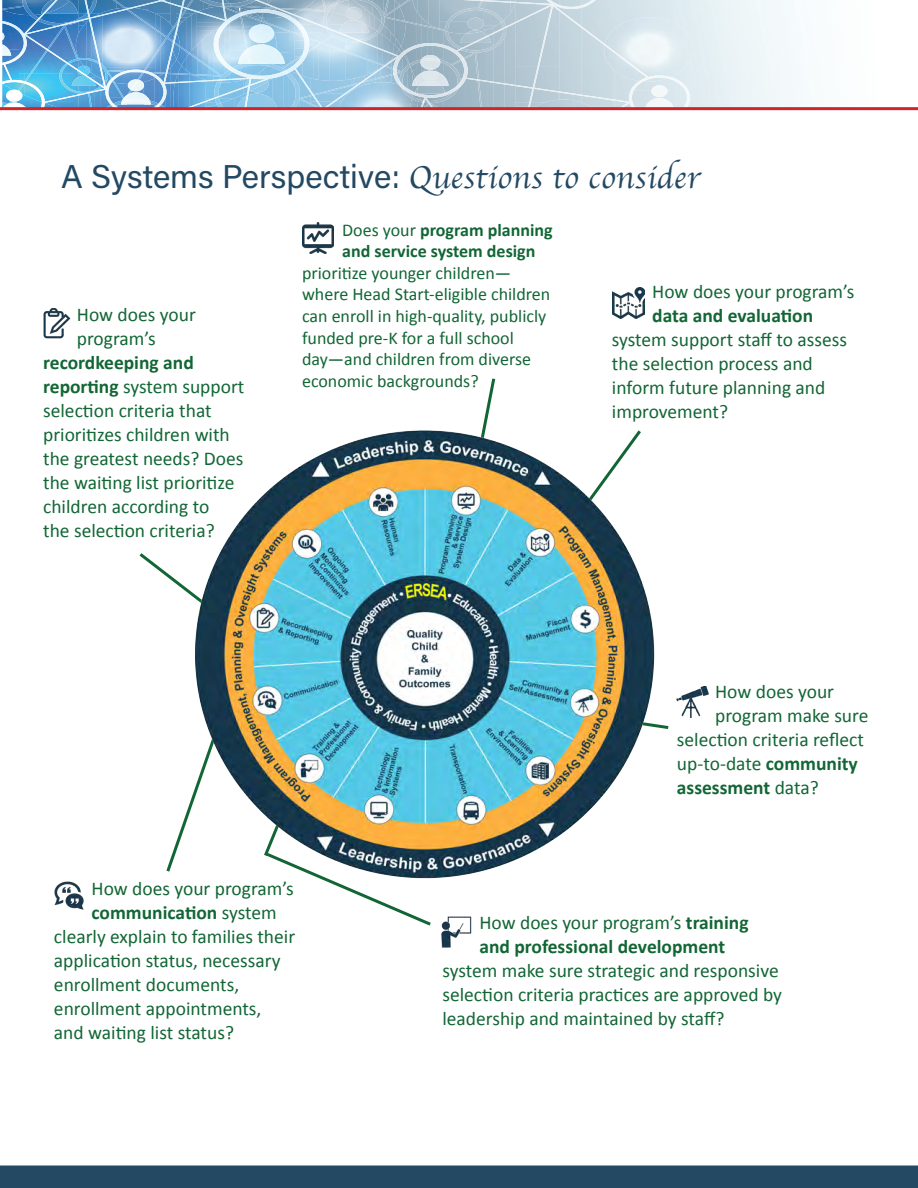
<style>
.page{position:relative;width:918px;height:1188px;background:#fff}
.page>*{position:absolute;margin:0;border:0;box-sizing:border-box;transform-origin:0 0}
.t1{font:33px "Acumin Variable Concept";color:#234963}
.t2{font:19.5px "Calibri";color:#126635}
.t3{font:700 19.5px "Calibri";color:#126635}
.t4{font:18px "Calibri";color:#126635}
.t5{font:700 18px "Calibri";color:#126635}
.s1{font-family:"Apple Chancery"}
.s2{font-weight:700}
.s3{font-weight:400}
</style>
<div class="page">
<svg style="left:482px;top:378px;width:14px;height:52px"></svg>
<svg style="left:347px;top:890px;width:84px;height:36px"></svg>
<div style="left:541px;top:0;width:40px;height:100px;background:#bed0da"></div>
<img style="left:670px;top:18px;width:5px;height:3px">
<img style="left:605px;top:30px;width:5px;height:4px">
<img style="left:609px;top:77px;width:6px;height:22px">
<img style="left:541px;top:5px;width:11px;height:8px">
<img style="left:548px;top:13px;width:4px;height:14px">
<img style="left:543px;top:19px;width:6px;height:31px">
<img style="left:541px;top:42px;width:2px;height:31px">
<svg style="left:554px;top:91px;width:11px;height:2px"></svg>
<img style="left:541px;top:88px;width:13px;height:4px">
<img style="left:565px;top:92px;width:16px;height:4px">
<img style="left:602px;top:96px;width:6px;height:4px">
<svg style="left:608px;top:99px;width:21px;height:8px"></svg>
<img style="left:541px;top:2px;width:6px;height:3px">
<img style="left:552px;top:4px;width:53px;height:41px">
<img style="left:547px;top:0;width:49px;height:9px">
<img style="left:629px;top:77px;width:61px;height:30px">
<img style="left:651px;top:85px;width:17px;height:12px">
<img style="left:645px;top:98px;width:29px;height:9px">
<img style="left:541px;top:100px;width:40px;height:7px">
<svg style="left:581px;top:95px;width:21px;height:12px"></svg>
<img style="left:615px;top:21px;width:11px;height:23px">
<img style="left:610px;top:28px;width:5px;height:16px">
<img style="left:604px;top:34px;width:6px;height:10px">
<img style="left:604px;top:44px;width:44px;height:33px">
<img style="left:639px;top:75px;width:32px;height:7px">
<svg style="left:2px;top:0;width:539px;height:107px;background:#97bed9"></svg>
<hr style="left:0;top:107px;width:918px;height:3px;background:#d1232a">
<div style="left:0;top:1166px;width:918px;height:22px;background:#234963"></div>
<svg style="left:139px;top:553px;width:31px;height:26px"></svg>
<img style="left:170px;top:430px;width:507px;height:460px">
<img style="left:43px;top:308px;width:27px;height:30px">
<img style="left:302px;top:222px;width:31px;height:31px">
<img style="left:613px;top:287px;width:31px;height:32px">
<img style="left:677px;top:686px;width:31px;height:32px">
<img style="left:54px;top:881px;width:30px;height:29px">
<img style="left:441px;top:917px;width:30px;height:30px">
<h2 class="t1" style="left:61px;top:154px;width:641px">A Systems Perspective: <span class="s1">Questions to consider</span></h2>
<p class="t2" style="left:77px;top:302px;width:120px">How does your</p>
<p class="t2" style="left:77px;top:326px;width:80px">program’s</p>
<p class="t3" style="left:43px;top:348px;width:152px">recordkeeping and</p>
<p class="t2" style="left:43px;top:374px;width:203px"><span class="s2">reporting</span> system support</p>
<p class="t2" style="left:43px;top:398px;width:170px">selection criteria that</p>
<p class="t2" style="left:43px;top:422px;width:188px">prioritizes children with</p>
<p class="t2" style="left:43px;top:446px;width:202px">the greatest needs? Does</p>
<p class="t2" style="left:43px;top:470px;width:193px">the waiting list prioritize</p>
<p class="t2" style="left:43px;top:494px;width:168px">children according to</p>
<p class="t2" style="left:43px;top:518px;width:173px">the selection criteria?</p>
<p class="t5" style="left:342px;top:217px;width:212px"><span class="s3">Does your</span> program planning</p>
<p class="t5" style="left:342px;top:238px;width:195px">and service system design</p>
<p class="t4" style="left:302px;top:262px;width:211px">prioritize younger children—</p>
<p class="t4" style="left:302px;top:283px;width:250px">where Head Start-eligible children</p>
<p class="t4" style="left:302px;top:305px;width:246px">can enroll in high-quality, publicly</p>
<p class="t4" style="left:302px;top:326px;width:213px">funded pre-K for a full school</p>
<p class="t4" style="left:302px;top:348px;width:230px">day—and children from diverse</p>
<p class="t4" style="left:302px;top:370px;width:178px">economic backgrounds?</p>
<p class="t2" style="left:652px;top:280px;width:204px">How does your program’s</p>
<p class="t3" style="left:652px;top:302px;width:162px">data and evaluation</p>
<p class="t2" style="left:612px;top:328px;width:237px">system support staff to assess</p>
<p class="t2" style="left:612px;top:352px;width:202px">the selection process and</p>
<p class="t2" style="left:612px;top:376px;width:215px">inform future planning and</p>
<p class="t2" style="left:612px;top:400px;width:118px">improvement?</p>
<p class="t2" style="left:715px;top:680px;width:120px">How does your</p>
<p class="t2" style="left:715px;top:704px;width:155px">program make sure</p>
<p class="t2" style="left:677px;top:728px;width:188px">selection criteria reflect</p>
<p class="t2" style="left:677px;top:752px;width:182px">up-to-date <span class="s2">community</span></p>
<p class="t3" style="left:677px;top:774px;width:143px">assessment <span class="s3">data?</span></p>
<p class="t2" style="left:92px;top:876px;width:204px">How does your program’s</p>
<p class="t3" style="left:92px;top:898px;width:187px">communication <span class="s3">system</span></p>
<p class="t2" style="left:54px;top:924px;width:243px">clearly explain to families their</p>
<p class="t2" style="left:54px;top:948px;width:228px">application status, necessary</p>
<p class="t2" style="left:54px;top:972px;width:187px">enrollment documents,</p>
<p class="t2" style="left:54px;top:996px;width:209px">enrollment appointments,</p>
<p class="t2" style="left:54px;top:1020px;width:182px">and waiting list status?</p>
<p class="t2" style="left:479px;top:910px;width:271px">How does your program’s <span class="s2">training</span></p>
<p class="t3" style="left:479px;top:932px;width:247px">and professional development</p>
<p class="t2" style="left:442px;top:958px;width:338px">system make sure strategic and responsive</p>
<p class="t2" style="left:442px;top:982px;width:341px">selection criteria practices are approved by</p>
<p class="t2" style="left:442px;top:1006px;width:284px">leadership and maintained by staff?</p>
</div>
